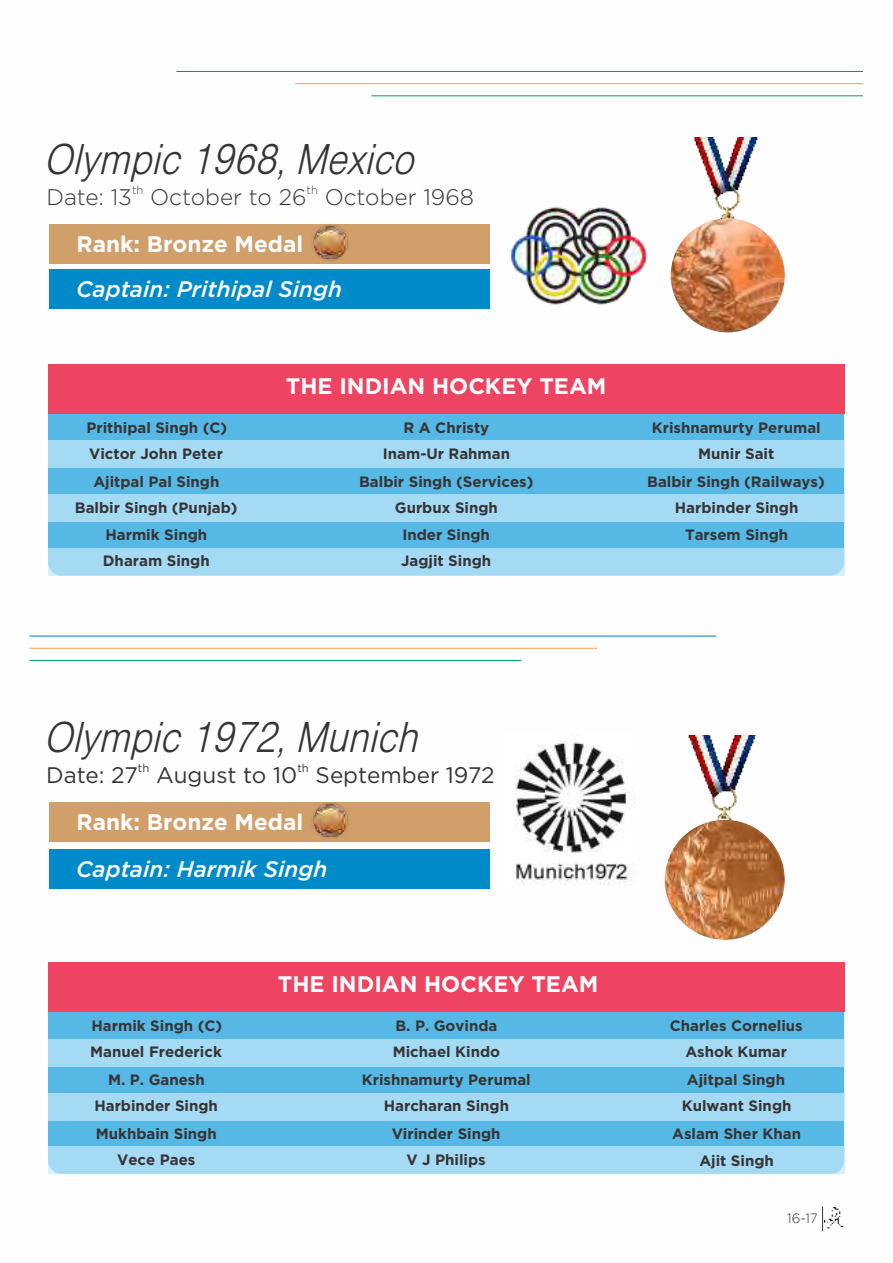
<style>
.page{position:relative;width:893px;height:1263px;background:#fff}
.page>*{position:absolute;margin:0;border:0;box-sizing:border-box;transform-origin:0 0}
.t1{font:45px "Partridge Obl Li";color:#373435;scale:.89 1}
.t2{font:700 22.5px "Gotham";color:#fefefe}
.t3{font:500 22.5px "Gotham";color:#fefefe}
.t4{font:22.5px "Gotham";color:#373435}
.t5{font:300 22.5px "Gotham";color:#373435}
.t6{font:700 15px "Gotham";color:#373435}
.t7{font:300 13.5px "Gotham";color:#373435}
.t8{font:300 11.25px "Gotham";color:#373435}
.t9{font:11.25px "Gotham";color:#373435}
</style>
<div class="page">
<div style="left:49px;top:224px;width:440px;height:39px;background:#d19f6a"></div>
<div style="left:48px;top:364px;width:796px;height:211px;background:#56b8e4;border-radius:13px"></div>
<div style="left:48px;top:364px;width:796px;height:50px;background:#ef4461"></div>
<div style="left:48px;top:548px;width:796px;height:27px;background:#a4daf4"></div>
<div style="left:48px;top:495px;width:796px;height:27px;background:#a4daf4"></div>
<div style="left:48px;top:441px;width:796px;height:27px;background:#a4daf4"></div>
<img style="left:511px;top:207px;width:137px;height:98px">
<img style="left:310px;top:225px;width:42px;height:39px">
<img style="left:315px;top:227px;width:32px;height:33px">
<img style="left:694px;top:138px;width:64px;height:80px">
<img style="left:671px;top:218px;width:114px;height:114px;border-radius:50%">
<div style="left:49px;top:269px;width:440px;height:40px;background:#008aca"></div>
<div style="left:49px;top:802px;width:440px;height:39px;background:#d19f6a"></div>
<div style="left:48px;top:963px;width:796px;height:211px;background:#56b8e4;border-radius:13px"></div>
<div style="left:48px;top:963px;width:796px;height:49px;background:#ef4461"></div>
<div style="left:48px;top:1147px;width:796px;height:27px;background:#a4daf4"></div>
<div style="left:48px;top:1093px;width:796px;height:27px;background:#a4daf4"></div>
<div style="left:48px;top:1039px;width:796px;height:27px;background:#a4daf4"></div>
<img style="left:515px;top:741px;width:120px;height:144px">
<img style="left:310px;top:803px;width:42px;height:39px">
<img style="left:315px;top:805px;width:32px;height:33px">
<img style="left:688px;top:735px;width:69px;height:88px">
<img style="left:665px;top:820px;width:120px;height:120px;border-radius:50%">
<div style="left:49px;top:849px;width:440px;height:40px;background:#008aca"></div>
<svg style="left:822px;top:1206px;width:1px;height:25px"></svg>
<hr style="left:29px;top:635px;width:687px;height:2px;background:#008aca">
<hr style="left:29px;top:648px;width:568px;height:1px;background:#f9a549">
<hr style="left:29px;top:660px;width:492px;height:1px;background:#00aa5f">
<hr style="left:176px;top:71px;width:687px;height:1px;background:#008aca">
<hr style="left:295px;top:83px;width:568px;height:1px;background:#f9a549">
<hr style="left:371px;top:95px;width:492px;height:1px;background:#00aa5f">
<img style="left:825px;top:1208px;width:19px;height:21px">
<h1 class="t1" style="left:44px;top:143px;width:417px">Olympic 1968 , Mexico</h1>
<p class="t8" style="left:132px;top:186px;width:13px">th</p>
<p class="t8" style="left:307px;top:186px;width:13px">th</p>
<h2 class="t5" style="left:46px;top:189px;width:429px">Date: 13 October to 26 October 1968</h2>
<h2 class="t2" style="left:76px;top:235px;width:228px">Rank: Bronze Medal</h2>
<h2 class="t3" style="left:76px;top:281px;width:267px">Captain: Prithipal Singh</h2>
<h2 class="t2" style="left:286px;top:377px;width:322px">THE INDIAN HOCKEY TEAM</h2>
<p class="t6" style="left:86px;top:422px;width:142px">Prithipal Singh (C)</p>
<p class="t6" style="left:404px;top:422px;width:87px">R A Christy</p>
<p class="t6" style="left:652px;top:422px;width:170px">Krishnamurty Perumal</p>
<p class="t6" style="left:89px;top:448px;width:135px">Victor John Peter</p>
<p class="t6" style="left:383px;top:448px;width:129px">Inam-Ur Rahman</p>
<p class="t6" style="left:698px;top:448px;width:78px">Munir Sait</p>
<p class="t6" style="left:93px;top:476px;width:128px">Ajitpal Pal Singh</p>
<p class="t6" style="left:359px;top:476px;width:176px">Balbir Singh (Services)</p>
<p class="t6" style="left:647px;top:476px;width:179px">Balbir Singh (Railways)</p>
<p class="t6" style="left:75px;top:502px;width:164px">Balbir Singh (Punjab)</p>
<p class="t6" style="left:395px;top:502px;width:105px">Gurbux Singh</p>
<p class="t6" style="left:675px;top:502px;width:125px">Harbinder Singh</p>
<p class="t6" style="left:105px;top:529px;width:103px">Harmik Singh</p>
<p class="t6" style="left:402px;top:529px;width:89px">Inder Singh</p>
<p class="t6" style="left:685px;top:529px;width:105px">Tarsem Singh</p>
<p class="t6" style="left:103px;top:555px;width:108px">Dharam Singh</p>
<p class="t6" style="left:401px;top:555px;width:92px">Jagjit Singh</p>
<h1 class="t1" style="left:44px;top:721px;width:421px">Olympic 1972 , Munich</h1>
<p class="t9" style="left:138px;top:763px;width:13px">th</p>
<p class="t9" style="left:297px;top:763px;width:13px">th</p>
<h2 class="t4" style="left:46px;top:766px;width:450px">Date: 27 August to 10 September 1972</h2>
<h2 class="t2" style="left:76px;top:813px;width:228px">Rank: Bronze Medal</h2>
<h2 class="t3" style="left:76px;top:861px;width:253px">Captain: Harmik Singh</h2>
<h2 class="t2" style="left:278px;top:975px;width:322px">THE INDIAN HOCKEY TEAM</h2>
<p class="t6" style="left:92px;top:1020px;width:132px">Harmik Singh (C)</p>
<p class="t6" style="left:395px;top:1020px;width:104px">B. P. Govinda</p>
<p class="t6" style="left:670px;top:1020px;width:135px">Charles Cornelius</p>
<p class="t6" style="left:90px;top:1046px;width:133px">Manuel Frederick</p>
<p class="t6" style="left:393px;top:1046px;width:109px">Michael Kindo</p>
<p class="t6" style="left:685px;top:1046px;width:103px">Ashok Kumar</p>
<p class="t6" style="left:108px;top:1074px;width:98px">M. P. Ganesh</p>
<p class="t6" style="left:362px;top:1074px;width:170px">Krishnamurty Perumal</p>
<p class="t6" style="left:687px;top:1074px;width:100px">Ajitpal Singh</p>
<p class="t6" style="left:94px;top:1100px;width:125px">Harbinder Singh</p>
<p class="t6" style="left:384px;top:1100px;width:127px">Harcharan Singh</p>
<p class="t6" style="left:682px;top:1100px;width:111px">Kulwant Singh</p>
<p class="t6" style="left:96px;top:1127px;width:122px">Mukhbain Singh</p>
<p class="t6" style="left:392px;top:1127px;width:110px">Virinder Singh</p>
<p class="t6" style="left:672px;top:1127px;width:130px">Aslam Sher Khan</p>
<p class="t6" style="left:117px;top:1154px;width:80px">Vece Paes</p>
<p class="t6" style="left:406px;top:1154px;width:81px">V J Philips</p>
<p class="t6" style="left:699px;top:1155px;width:76px">Ajit Singh</p>
<p class="t7" style="left:787px;top:1213px;width:32px">16-17</p>
</div>
